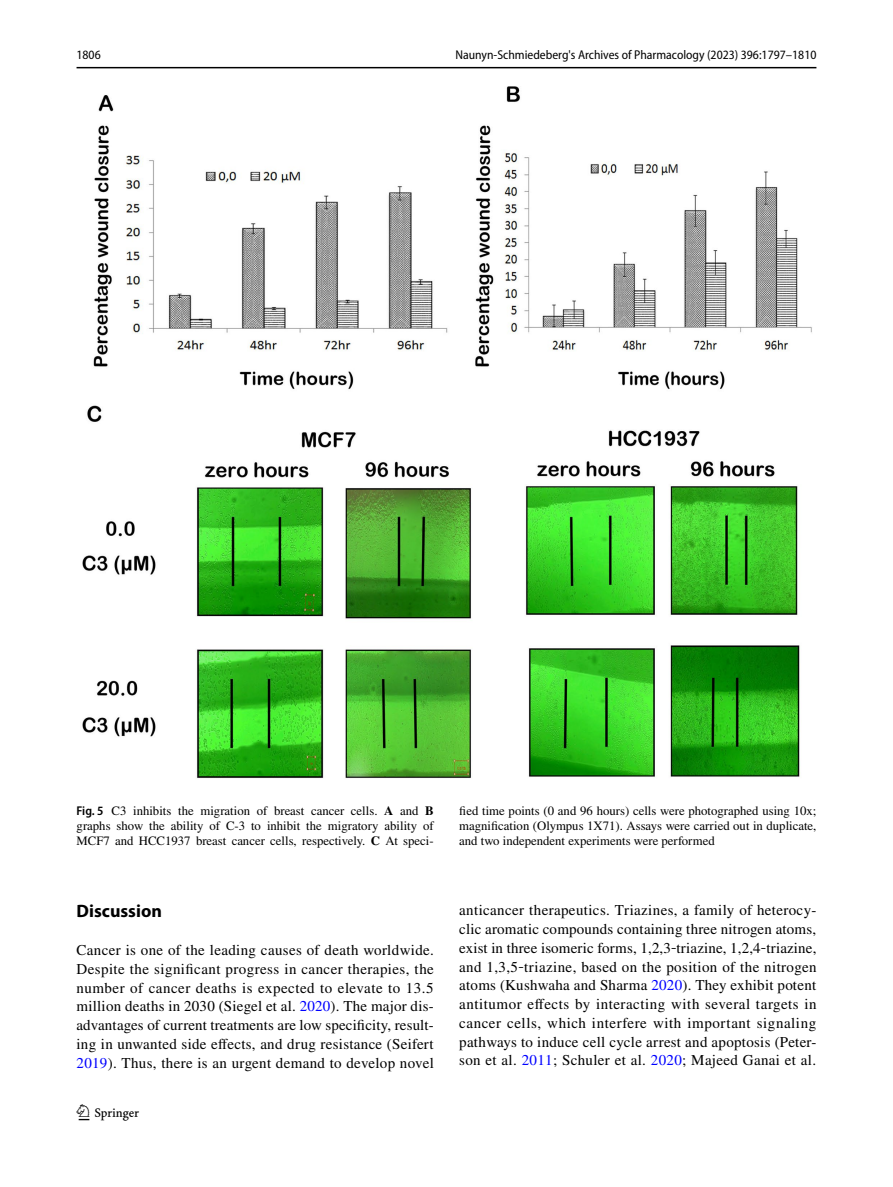
<style>
.page{position:relative;width:893px;height:1187px;background:#fff}
.page>*{position:absolute;margin:0;border:0;box-sizing:border-box;transform-origin:0 0}
.t1{font:22.5px "Springnew Regular 2";color:#000}
.t2{font:700 18px "Myriad Pro";color:#000}
.t3{font:15px/18.8px "STIX";letter-spacing:.02em;color:#000;text-align:justify}
.t4{font:12.75px/15px "STIX";color:#000;text-align:justify}
.t5{font:semi-condensed 12.75px "Myriad Pro";color:#000}
.s1{font-family:"Myriad Pro";font-weight:600;font-stretch:semi-condensed}
.s2{font-weight:700}
.s3{color:#00f}
.s4{font-family:"Code 2000"}
</style>
<div class="page">
<hr style="left:77px;top:67px;width:739px;height:1px;background:#000">
<img style="left:82px;top:87px;width:730px;height:691px">
<p class="t5" style="left:77px;top:48px;width:26px">1806</p>
<p class="t5" style="left:455px;top:48px;width:362px">Naunyn-Schmiedeberg's Archives of Pharmacology (2023) 396:1797–1810</p>
<p class="t4" style="left:77px;top:804px;width:359px"><span class="s1">Fig. 5</span> C3 inhibits the migration of breast cancer cells. <span class="s2">A</span> and <span class="s2">B </span>graphs show the ability of C-3 to inhibit the migratory ability of MCF7 and HCC1937 breast cancer cells, respectively. <span class="s2">C</span> At speci-</p>
<p class="t4" style="left:459px;top:804px;width:359px">fied time points (0 and 96 hours) cells were photographed using 10x; magnification (Olympus 1X71). Assays were carried out in duplicate, and two independent experiments were performed</p>
<p class="t2" style="left:77px;top:899px;width:87px">Discussion</p>
<p class="t3" style="left:77px;top:941px;width:359px">Cancer is one of the leading causes of death worldwide.<br>Despite the significant progress in cancer therapies, the number of cancer deaths is expected to elevate to 13.5 million deaths in 2030 (Siegel et al. <span class="s3">2020</span>). The major dis&shy;advantages of current treatments are low specificity, result&shy;ing in unwanted side effects, and drug resistance (Seifert <span class="s3">2019</span>). Thus, there is an urgent demand to develop novel</p>
<h1 class="t1" style="left:79px;top:1104px;width:62px">1 3</h1>
<p class="t3" style="left:459px;top:901px;width:359px">anticancer therapeutics. Triazines, a family of heterocy&shy;clic aromatic compounds containing three nitrogen atoms, exist in three isomeric forms, 1,2,3<span class="s4">‐</span>triazine, 1,2,4<span class="s4">‐</span>triazine, and 1,3,5<span class="s4">‐</span>triazine, based on the position of the nitrogen atoms (Kushwaha and Sharma <span class="s3">2020</span>). They exhibit potent antitumor effects by interacting with several targets in cancer cells, which interfere with important signaling pathways to induce cell cycle arrest and apoptosis (Peter&shy;son et al. <span class="s3">2011</span>; Schuler et al. <span class="s3">2020</span>; Majeed Ganai et al.</p>
</div>
